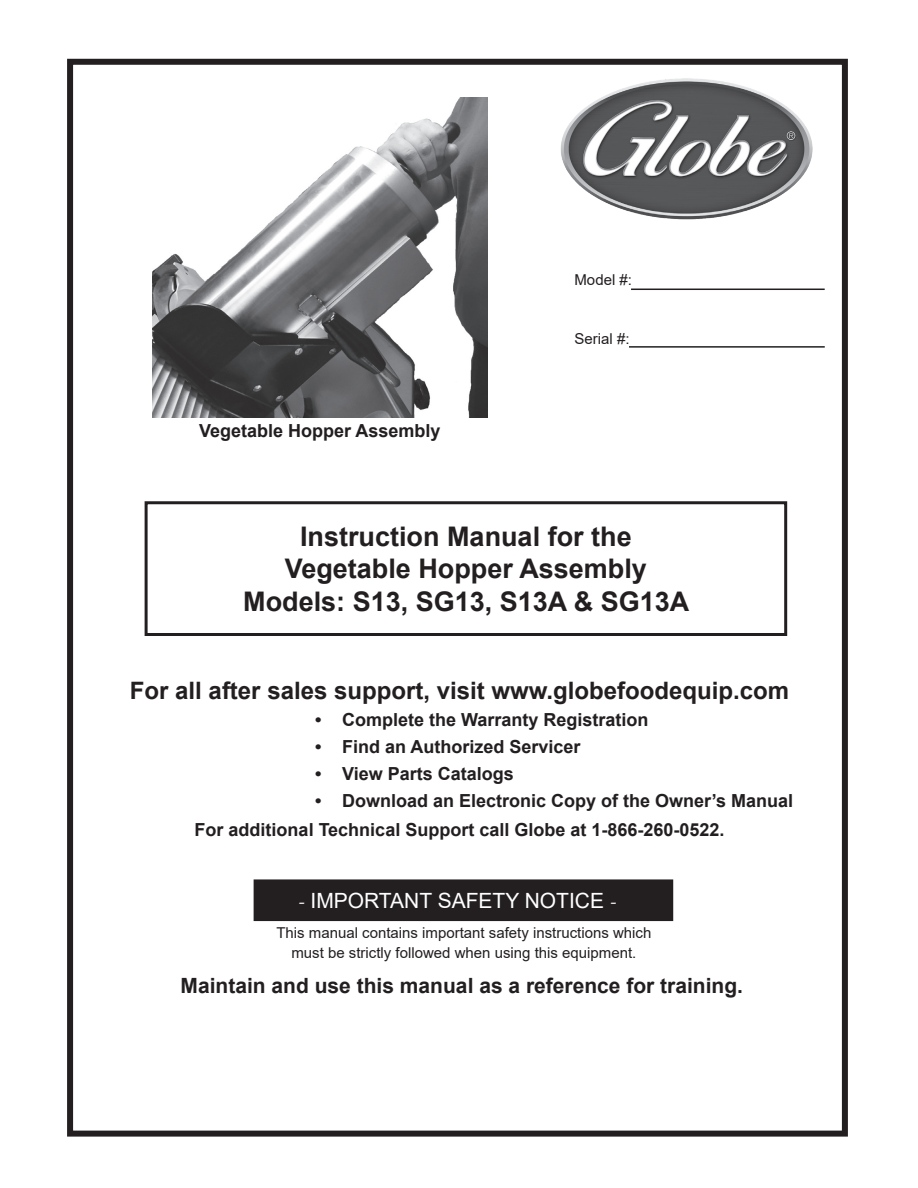
<style>
.page{position:relative;width:918px;height:1188px;background:#fff}
.page>*{position:absolute;margin:0;border:0;box-sizing:border-box;transform-origin:0 0}
.t1{font:700 27px/32.4px "Arial";color:#231f20;text-align:center}
.t2{font:700 24px "Arial";color:#231f20}
.t3{font:700 21px "Arial";color:#231f20}
.t4{font:21px "Arial";color:#fff}
.t5{font:700 18px "Arial";color:#231f20}
.t6{font:15px "Arial";color:#231f20}
.s1{font-family:"Minion Pro"}
</style>
<div class="page">
<div style="left:67px;top:59px;width:781px;height:1078px;border:6px solid #231f20"></div>
<div style="left:145px;top:501px;width:642px;height:135px;border:3px solid #231f20"></div>
<hr style="left:631px;top:289px;width:194px;height:1px;background:#231f20">
<hr style="left:629px;top:346px;width:196px;height:2px;background:#231f20">
<img style="left:152px;top:98px;width:336px;height:320px">
<img style="left:561px;top:78px;width:252px;height:142px">
<div style="left:254px;top:880px;width:418px;height:40px;background:#231f20"></div>
<div style="left:254px;top:879px;width:419px;height:42px;border:2px solid #231f20"></div>
<p class="t6" style="left:574px;top:270px;width:59px">Model #:</p>
<p class="t5" style="left:199px;top:418px;width:243px">Vegetable Hopper Assembly</p>
<p class="t6" style="left:574px;top:328px;width:57px">Serial #:</p>
<p class="t1" style="left:243px;top:521px;width:448px">Instruction Manual for the<br>Vegetable Hopper Assembly<br>Models: S13, SG13, S13A &amp; SG13A</p>
<p class="t2" style="left:130px;top:673px;width:661px">For all after sales support, visit www.globefoodequip.com</p>
<p class="t5" style="left:315px;top:707px;width:335px">• Complete the Warranty Registration</p>
<p class="t5" style="left:315px;top:734px;width:267px">• Find an Authorized Servicer</p>
<p class="t5" style="left:315px;top:761px;width:200px">• View Parts Catalogs</p>
<p class="t5" style="left:315px;top:788px;width:480px">• Download an Electronic Copy of the Owner’s Manual</p>
<p class="t5" style="left:195px;top:817px;width:531px">For additional Technical Support call Globe at 1-866-260-0522.</p>
<p class="t4" style="left:298px;top:886px;width:321px"><span class="s1">-</span> IMPORTANT SAFETY NOTICE <span class="s1">-</span></p>
<p class="t6" style="left:276px;top:923px;width:377px">This manual contains important safety instructions which</p>
<p class="t6" style="left:291px;top:942px;width:347px">must be strictly followed when using this equipment.</p>
<p class="t3" style="left:181px;top:971px;width:564px">Maintain and use this manual as a reference for training.</p>
</div>
